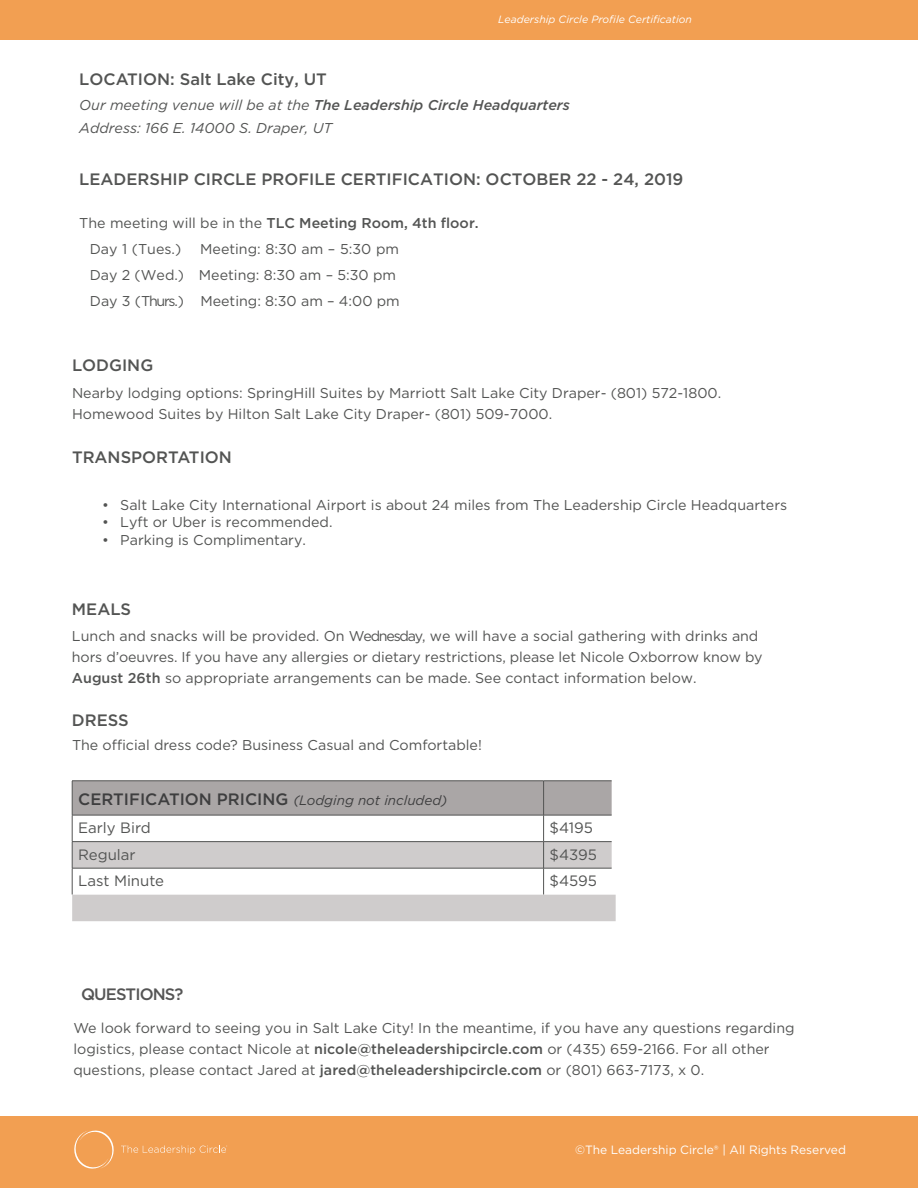
<style>
.page{position:relative;width:918px;height:1188px;background:#fff}
.page>*{position:absolute;margin:0;border:0;box-sizing:border-box;transform-origin:0 0}
.t1{font:500 16.5px "Gotham";color:#535453}
.t2{font:500 16.5px "Gotham";color:#3e3e3f}
.t3{font:500 16.5px "Gotham";letter-spacing:-.055em;color:#555}
.t4{font:15px "Gotham";color:#535453}
.t5{font:14.25px/21.1px "Gotham";color:#535453}
.t6{font:italic 14.25px/23.7px "Gotham";color:#535453}
.t7{font:500 14.25px "Gotham";color:#535453}
.t8{font:12px "Gotham";color:#fff}
.t9{font:italic 10.5px "Gotham";color:#fff}
.s1{font-weight:500}
.s2{font-weight:400}
.s3{font-weight:400;font-style:italic;font-size:13.5px}
</style>
<div class="page">
<div style="left:0;top:1116px;width:918px;height:72px;background:#f29f52"></div>
<div style="left:0;top:0;width:918px;height:39px;background:#f29f52"></div>
<svg style="left:74px;top:1130px;width:153px;height:39px"></svg>
<svg style="left:72px;top:781px;width:544px;height:140px"></svg>
<p class="t9" style="left:498px;top:13px;width:195px">Leadership Circle Profile Certification</p>
<p class="t1" style="left:79px;top:68px;width:249px">LOCATION: Salt Lake City, UT</p>
<p class="t6" style="left:79px;top:92px;width:492px">Our meeting venue will be at the <span class="s1">The Leadership Circle Headquarters<br></span>Address: 166 E. 14000 S. Draper, UT</p>
<p class="t1" style="left:79px;top:168px;width:606px">LEADERSHIP CIRCLE PROFILE CERTIFICATION: OCTOBER 22 - 24, 2019</p>
<p class="t7" style="left:79px;top:214px;width:401px"><span class="s2">The meeting will be in the</span> TLC Meeting Room, 4th floor.</p>
<p class="t5" style="left:90px;top:239px;width:93px">Day 1 (Tues.)</p>
<p class="t5" style="left:90px;top:236px;width:311px;line-height:25.5px;text-align:right">Meeting: 8:30 am – 5:30 pm<br>Day 2 (Wed.) Meeting: 8:30 am – 5:30 pm</p>
<p class="t5" style="left:90px;top:290px;width:311px">Day 3 (Thurs.) Meeting: 8:30 am – 4:00 pm</p>
<p class="t1" style="left:72px;top:354px;width:83px">LODGING</p>
<p class="t5" style="left:72px;top:382px;width:651px">Nearby lodging options: SpringHill Suites by Marriott Salt Lake City Draper- (801) 572-1800.<br>Homewood Suites by Hilton Salt Lake City Draper- (801) 509-7000.</p>
<p class="t1" style="left:72px;top:446px;width:161px">TRANSPORTATION</p>
<p class="t5" style="left:102px;top:495px;width:686px">• Salt Lake City International Airport is about 24 miles from The Leadership Circle Headquarters</p>
<p class="t5" style="left:102px;top:512px;width:232px">• Lyft or Uber is recommended.</p>
<p class="t5" style="left:102px;top:529px;width:205px">• Parking is Complimentary.</p>
<p class="t1" style="left:72px;top:598px;width:61px">MEALS</p>
<p class="t5" style="left:72px;top:625px;width:692px">Lunch and snacks will be provided. On Wednesday, we will have a social gathering with drinks and hors d’oeuvres. If you have any allergies or dietary restrictions, please let Nicole Oxborrow know by<br><span class="s1">August 26th</span> so appropriate arrangements can be made. See contact information below.</p>
<p class="t1" style="left:72px;top:709px;width:58px">DRESS</p>
<p class="t5" style="left:72px;top:734px;width:411px">The official dress code? Business Casual and Comfortable!</p>
<p class="t2" style="left:78px;top:788px;width:371px">CERTIFICATION PRICING <span class="s3">(Lodging not included)</span></p>
<p class="t4" style="left:78px;top:818px;width:74px">Early Bird</p>
<p class="t4" style="left:550px;top:818px;width:45px">$4195</p>
<p class="t4" style="left:78px;top:845px;width:59px">Regular</p>
<p class="t4" style="left:550px;top:845px;width:49px">$4395</p>
<p class="t4" style="left:78px;top:871px;width:88px">Last Minute</p>
<p class="t4" style="left:550px;top:871px;width:49px">$4595</p>
<p class="t3" style="left:81px;top:983px;width:104px">QUESTIONS?</p>
<p class="t5" style="left:73px;top:1017px;width:723px">We look forward to seeing you in Salt Lake City! In the meantime, if you have any questions regarding logistics, please contact Nicole at <span class="s1">nicole@theleadershipcircle.com</span> or (435) 659-2166. For all other questions, please contact Jared at <span class="s1">jared@theleadershipcircle.com</span> or (801) 663-7173, x 0.</p>
<p class="t8" style="left:575px;top:1142px;width:272px">©The Leadership Circle® | All Rights Reserved</p>
</div>
